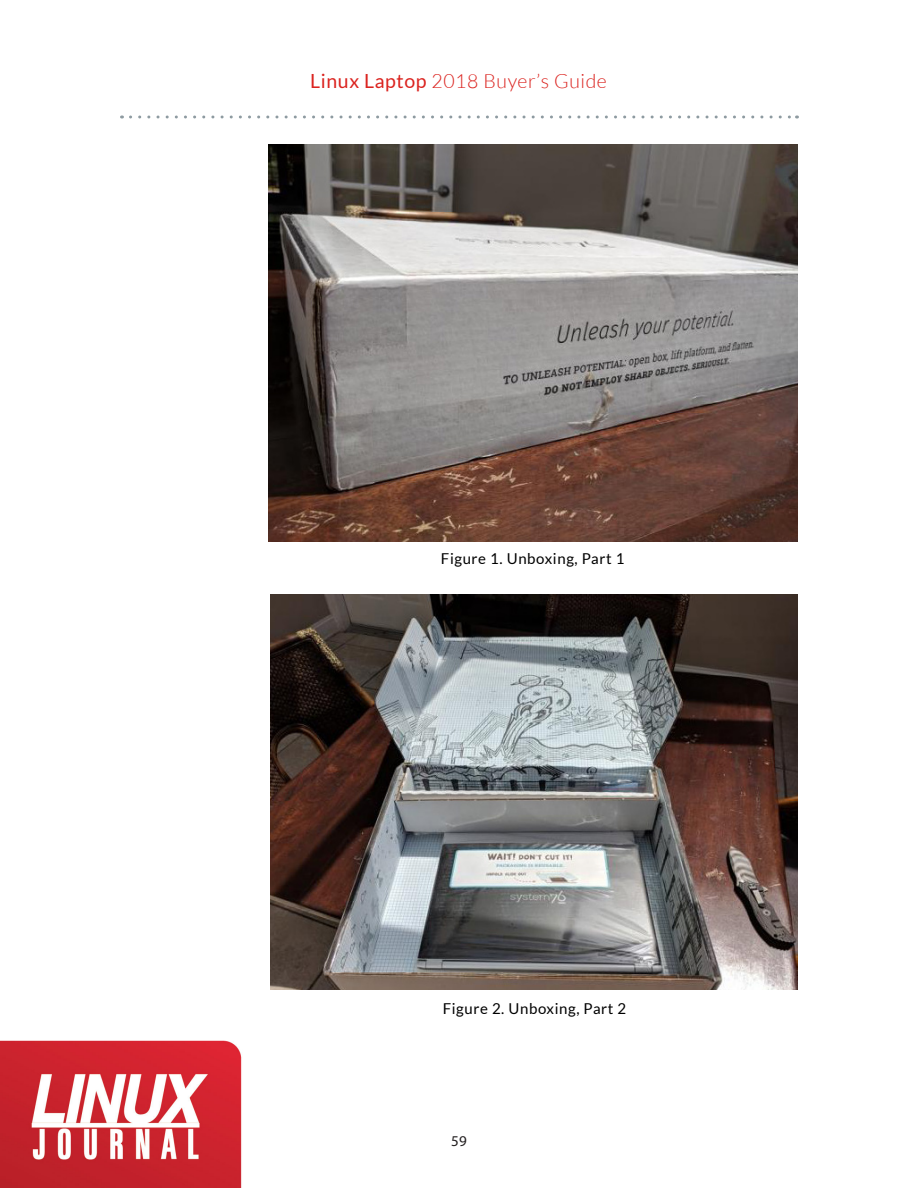
<style>
.page{position:relative;width:918px;height:1188px;background:#fff}
.page>*{position:absolute;margin:0;border:0;box-sizing:border-box;transform-origin:0 0}
.t1{font:300 19.5px "Lato";letter-spacing:.03em;color:#db231f}
.subhd{font:15px "Lato";letter-spacing:.04em;color:#000}
.t2{font:15px "Myriad Pro";color:#231f20}
.s1{font-weight:400}
</style>
<div class="page">
<svg style="left:130px;top:116px;width:667px;height:2px"></svg>
<img style="left:0;top:1040px;width:242px;height:148px">
<img style="left:269px;top:144px;width:529px;height:397px">
<img style="left:271px;top:594px;width:527px;height:396px">
<h1 class="t1" style="left:310px;top:71px;width:298px"><span class="s1">Linux Laptop</span> 2018 Buyer’s Guide</h1>
<p class="subhd" style="left:441px;top:550px;width:185px">Figure 1. Unboxing, Part 1</p>
<p class="subhd" style="left:443px;top:1000px;width:185px">Figure 2. Unboxing, Part 2</p>
<p class="t2" style="left:451px;top:1132px;width:17px">59</p>
</div>
